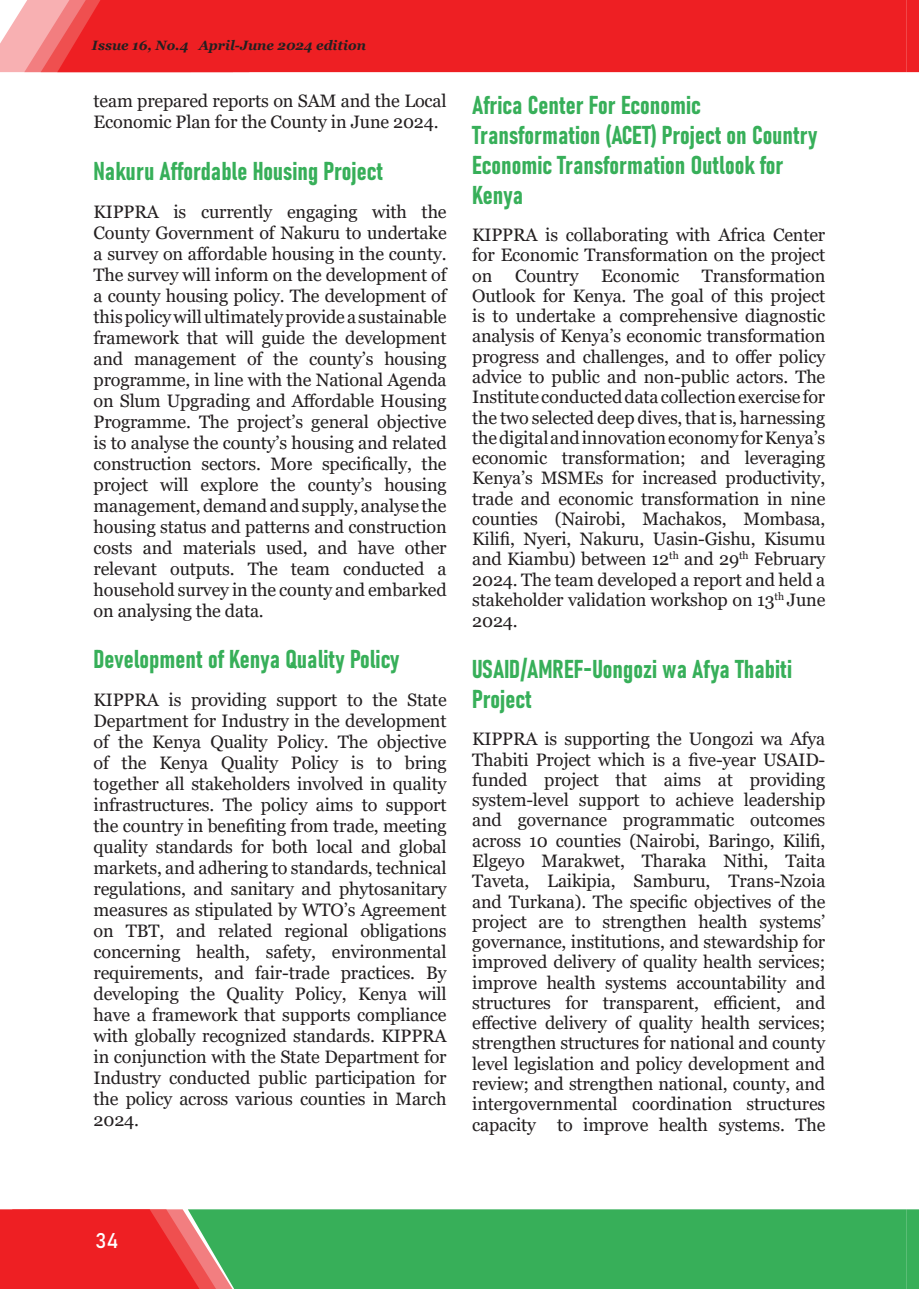
<style>
.page{position:relative;width:919px;height:1289px;background:#fff}
.page>*{position:absolute;margin:0;border:0;box-sizing:border-box;transform-origin:0 0}
.t1{font:25.5px/30px "Bahnschrift";color:#37af59}
.t2{font:21px "Bahnschrift";color:#fff}
.t3{font:18px/21px "Georgia";letter-spacing:-.01em;color:#231f20;text-align:justify}
.t4{font:italic 700 13.5px "Georgia";color:#231f20}
</style>
<div class="page">
<svg style="left:0;top:1209px;width:188px;height:79px"></svg>
<div style="left:188px;top:1209px;width:718px;height:79px;background:#37af59"></div>
<svg style="left:0;top:0;width:57px;height:72px"></svg>
<div style="left:57px;top:0;width:849px;height:72px;background:#ee1f23"></div>
<svg style="left:906px;top:0;width:12px;height:72px"></svg>
<svg style="left:906px;top:1209px;width:12px;height:79px"></svg>
<p class="t4" style="left:92px;top:36px;width:275px">Issue 16, No.4 April-June 2024 edition</p>
<p class="t3" style="left:94px;top:91px;width:354px">team prepared reports on SAM and the Local<br>Economic Plan for the County in June 2024.</p>
<h1 class="t1" style="left:94px;top:154px;width:291px">Nakuru Affordable Housing Project</h1>
<p class="t3" style="left:94px;top:201px;width:354px">KIPPRA is currently engaging with the County Government of Nakuru to undertake a survey on affordable housing in the county.<br>The survey will inform on the development of a county housing policy. The development of this policy will ultimately provide a sustainable framework that will guide the development and management of the county’s housing programme, in line with the National Agenda on Slum Upgrading and Affordable Housing Programme. The project’s general objective is to analyse the county’s housing and related construction sectors. More specifically, the project will explore the county’s housing management, demand and supply, analyse the housing status and patterns and construction costs and materials used, and have other relevant outputs. The team conducted a household survey in the county and embarked on analysing the data.</p>
<h1 class="t1" style="left:94px;top:642px;width:307px">Development of Kenya Quality Policy</h1>
<p class="t3" style="left:94px;top:689px;width:354px">KIPPRA is providing support to the State Department for Industry in the development of the Kenya Quality Policy. The objective of the Kenya Quality Policy is to bring together all stakeholders involved in quality infrastructures. The policy aims to support the country in benefiting from trade, meeting quality standards for both local and global markets, and adhering to standards, technical regulations, and sanitary and phytosanitary measures as stipulated by WTO’s Agreement on TBT, and related regional obligations concerning health, safety, environmental requirements, and fair-trade practices. By developing the Quality Policy, Kenya will have a framework that supports compliance with globally recognized standards. KIPPRA in conjunction with the State Department for Industry conducted public participation for the policy across various counties in March 2024.</p>
<h1 class="t1" style="left:472px;top:88px;width:346px">Africa Center For Economic<br>Transformation (ACET) Project on Country<br>Economic Transformation Outlook for<br>Kenya</h1>
<p class="t3" style="left:472px;top:225px;width:354px;line-height:20.2px">KIPPRA is collaborating with Africa Center for Economic Transformation on the project on</p>
<p class="t3" style="left:472px;top:266px;width:354px;line-height:20.2px;text-indent:230px">Transformation Outlook for Kenya. The goal of this project is to undertake a comprehensive diagnostic analysis of Kenya’s economic transformation progress and challenges, and to offer policy advice to public and non-public actors. The Institute conducted data collection exercise for the two selected deep dives, that is, harnessing the digital and innovation economy for Kenya’s economic transformation; and leveraging Kenya’s MSMEs for increased productivity, trade and economic transformation in nine counties (Nairobi, Machakos, Mombasa, Kilifi, Nyeri, Nakuru, Uasin-Gishu, Kisumu and Kiambu) between 12<sup>th</sup> and 29<sup>th</sup> February 2024. The team developed a report and held a stakeholder validation workshop on 13<sup>th</sup> June 2024.</p>
<h1 class="t1" style="left:472px;top:652px;width:321px">USAID/AMREF-Uongozi wa Afya Thabiti<br>Project</h1>
<p class="t3" style="left:472px;top:729px;width:354px;line-height:20.2px">KIPPRA is supporting the Uongozi wa Afya Thabiti Project which is a five-year USAID&shy;funded project that aims at providing system-level support to achieve leadership and governance programmatic outcomes across 10 counties (Nairobi, Baringo, Kilifi, Elgeyo Marakwet, Tharaka Nithi, Taita Taveta, Laikipia, Samburu, Trans-Nzoia and Turkana). The specific objectives of the project are to strengthen health systems’ governance, institutions, and stewardship for improved delivery of quality health services; improve health systems accountability and structures for transparent, efficient, and effective delivery of quality health services; strengthen structures for national and county level legislation and policy development and review; and strengthen national, county, and intergovernmental coordination structures capacity to improve health systems. The</p>
<p class="t3" style="left:515px;top:265px;width:65px">Country</p>
<p class="t3" style="left:601px;top:265px;width:80px">Economic</p>
<p class="t2" style="left:95px;top:1224px;width:25px">34</p>
</div>
